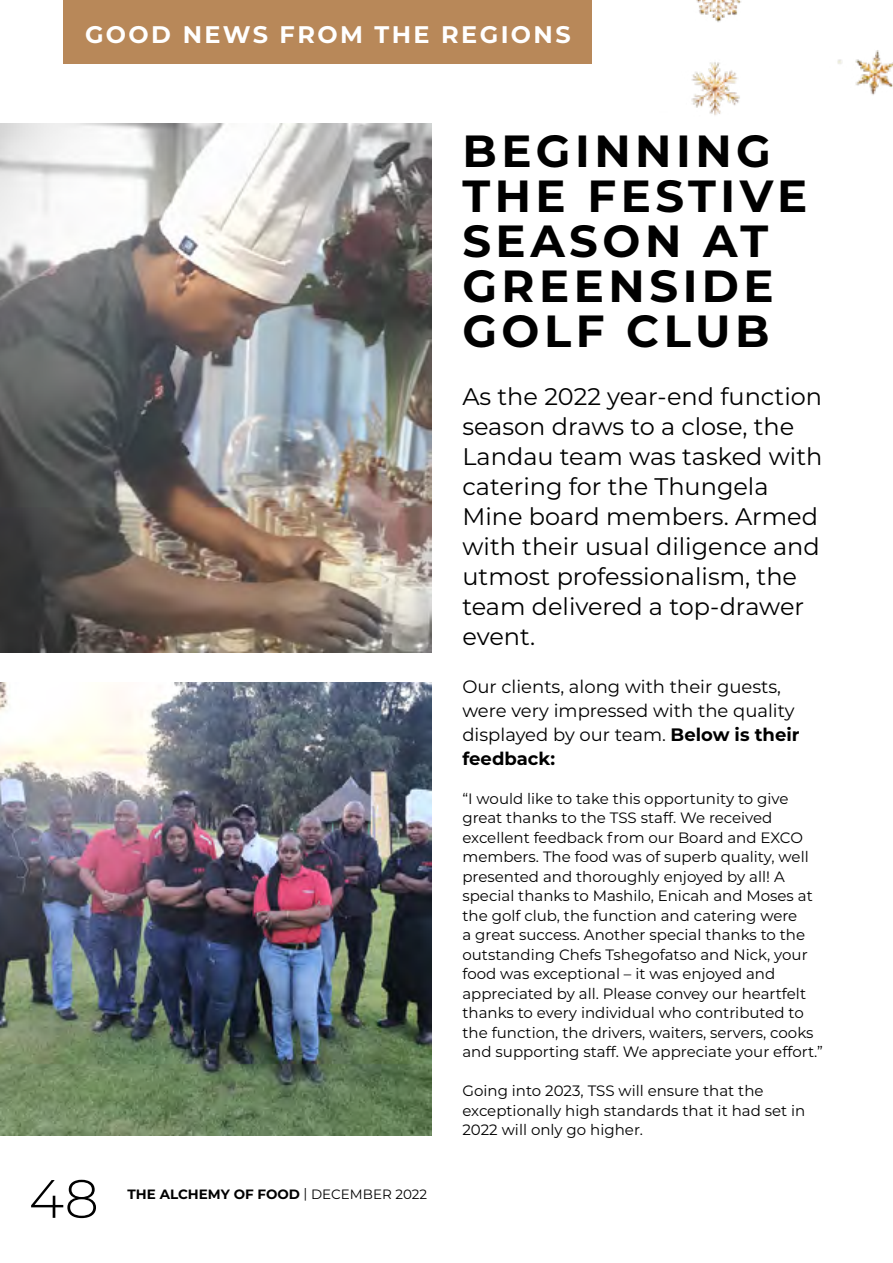
<style>
.page{position:relative;width:893px;height:1263px;background:#fff}
.page>*{position:absolute;margin:0;border:0;box-sizing:border-box;transform-origin:0 0}
.t1{font:300 54px "Montserrat";color:#000}
.t2{font:700 45px/45px "Montserrat";letter-spacing:.1em;color:#000}
.t3{font:24px/30px "Montserrat";color:#000}
.t4{font:700 24px "Montserrat";letter-spacing:.1em;color:#fff}
.t5{font:18px/24px "Montserrat";color:#000}
.t6{font:15px/19.5px "Montserrat";color:#000}
.t7{font:700 13.5px "Montserrat";color:#000}
.s1{font-weight:400}
.s2{font-weight:700}
</style>
<div class="page">
<div style="left:64px;top:0;width:528px;height:64px;background:#b88859"></div>
<img style="left:0;top:124px;width:432px;height:528px">
<img style="left:0;top:682px;width:432px;height:453px">
<img style="left:691px;top:0;width:202px;height:115px">
<h3 class="t4" style="left:85px;top:17px;width:487px">GOOD NEWS FROM THE REGIONS</h3>
<h1 class="t1" style="left:29px;top:1162px;width:71px">48</h1>
<p class="t7" style="left:128px;top:1185px;width:301px">THE ALCHEMY OF FOOD <span class="s1">| DECEMBER 2022</span></p>
<h2 class="t2" style="left:462px;top:127px;width:346px">BEGINNING<br>THE FESTIVE<br>SEASON AT<br>GREENSIDE<br>GOLF CLUB</h2>
<h3 class="t3" style="left:462px;top:380px;width:361px">As the 2022 year-end function season draws to a close, the<br>Landau team was tasked with catering for the Thungela<br>Mine board members. Armed with their usual diligence and utmost professionalism, the team delivered a top-drawer event.</h3>
<p class="t5" style="left:462px;top:674px;width:339px">Our clients, along with their guests, were very impressed with the quality displayed by our team. <span class="s2">Below is their feedback:</span></p>
<p class="t6" style="left:462px;top:788px;width:362px">“I would like to take this opportunity to give great thanks to the TSS staff. We received excellent feedback from our Board and EXCO members. The food was of superb quality, well presented and thoroughly enjoyed by all! A special thanks to Mashilo, Enicah and Moses at the golf club, the function and catering were<br>a great success. Another special thanks to the outstanding Chefs Tshegofatso and Nick, your food was exceptional – it was enjoyed and appreciated by all. Please convey our heartfelt thanks to every individual who contributed to the function, the drivers, waiters, servers, cooks and supporting staff. We appreciate your effort.”</p>
<p class="t6" style="left:462px;top:1081px;width:344px">Going into 2023, TSS will ensure that the exceptionally high standards that it had set in<br>2022 will only go higher.</p>
</div>
